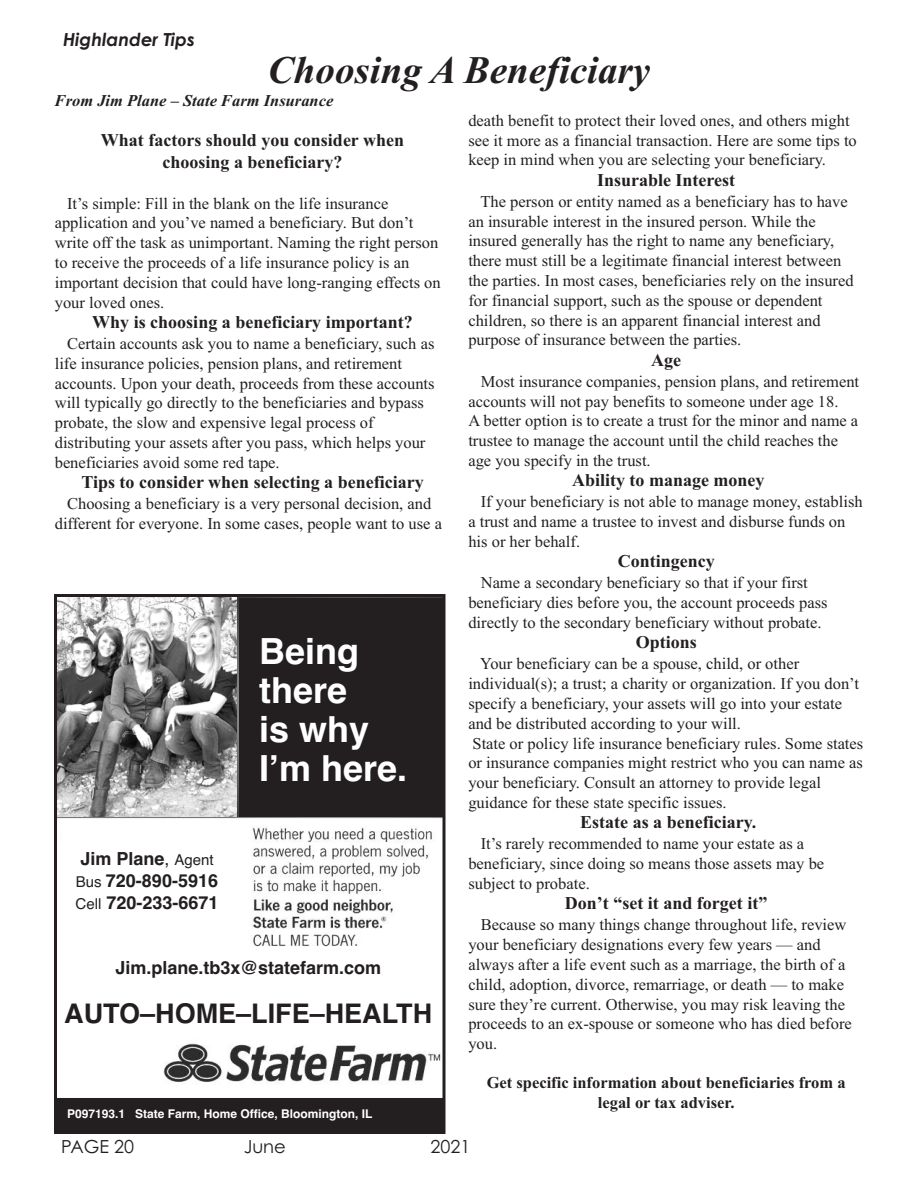
<style>
.page{position:relative;width:918px;height:1188px;background:#fff}
.page>*{position:absolute;margin:0;border:0;box-sizing:border-box;transform-origin:0 0}
.t1{font:italic 700 39px "Times New Roman";color:#231f20}
.t2{font:700 36px/39px "Helvetica";color:#fff}
.t3{font:700 27px "Helvetica";color:#231f20}
.t4{font:18px/21.6px "Times New Roman PS Bold MT TT";color:#231f20;text-align:center}
.t5{font:700 18px/21.6px "Helvetica";color:#231f20}
.t6{font:18px "Century Gothic";color:#231f20}
.t7{font:italic 700 18px "Century Gothic";color:#231f20}
.t8{font:16.5px/19.8px "Times New Roman";color:#231f20}
.t9{font:16.5px/19.8px "Times New Roman PS Bold MT TT";color:#231f20;text-align:center}
.t10{font:italic 700 16.5px "Times New Roman";color:#231f20}
.t11{font:700 12px "Helvetica";color:#fff}
.s1{font-weight:400}
.s2{font-weight:400;font-size:15px}
</style>
<div class="page">
<img style="left:58px;top:598px;width:384px;height:484px">
<div style="left:54px;top:594px;width:392px;height:540px;border:3px solid #231f20"></div>
<img style="left:58px;top:598px;width:179px;height:219px">
<div style="left:239px;top:598px;width:203px;height:219px;background:#231f20"></div>
<div style="left:62px;top:830px;width:170px;height:102px;background:#fff"></div>
<div style="left:58px;top:960px;width:381px;height:71px;background:#fff"></div>
<div style="left:57px;top:1098px;width:385px;height:33px;background:#231f20"></div>
<p class="t7" style="left:63px;top:29px;width:134px">Highlander Tips</p>
<p class="t1" style="left:268px;top:47px;width:384px">Choosing A Beneficiary</p>
<p class="t10" style="left:55px;top:91px;width:280px">From Jim Plane – State Farm Insurance</p>
<p class="t4" style="left:101px;top:129px;width:305px">What factors should you consider when choosing a beneficiary?</p>
<p class="t8" style="left:55px;top:193px;width:387px;text-indent:12px">It’s simple: Fill in the blank on the life insurance application and you’ve named a beneficiary. But don’t write off the task as unimportant. Naming the right person to receive the proceeds of a life insurance policy is an important decision that could have long-ranging effects on your loved ones.</p>
<p class="t4" style="left:92px;top:311px;width:322px">Why is choosing a beneficiary important?</p>
<p class="t8" style="left:55px;top:333px;width:381px;text-indent:12px">Certain accounts ask you to name a beneficiary, such as life insurance policies, pension plans, and retirement accounts. Upon your death, proceeds from these accounts will typically go directly to the beneficiaries and bypass probate, the slow and expensive legal process of distributing your assets after you pass, which helps your beneficiaries avoid some red tape.</p>
<p class="t4" style="left:81px;top:471px;width:344px">Tips to consider when selecting a beneficiary</p>
<p class="t8" style="left:55px;top:494px;width:389px;text-align:center">Choosing a beneficiary is a very personal decision, and different for everyone. In some cases, people want to use a</p>
<p class="t5" style="left:76px;top:848px;width:144px">Jim Plane<span class="s1">,</span> <span class="s2">Agent<br>Bus</span> 720-890-5916<br><span class="s2">Cell</span> 720-233-6671</p>
<p class="t2" style="left:259px;top:632px;width:150px">Being there<br>is why<br>I’m here.</p>
<p class="t5" style="left:115px;top:956px;width:267px">Jim.plane.tb3x@statefarm.com</p>
<p class="t3" style="left:64px;top:998px;width:370px">AUTO–HOME–LIFE–HEALTH</p>
<p class="t11" style="left:67px;top:1107px;width:307px">P097193.1 State Farm, Home Office, Bloomington, IL</p>
<p class="t8" style="left:468px;top:110px;width:390px">death benefit to protect their loved ones, and others might see it more as a financial transaction. Here are some tips to keep in mind when you are selecting your beneficiary.</p>
<p class="t4" style="left:597px;top:169px;width:140px">Insurable Interest</p>
<p class="t8" style="left:468px;top:191px;width:387px;text-indent:12px">The person or entity named as a beneficiary has to have an insurable interest in the insured person. While the insured generally has the right to name any beneficiary, there must still be a legitimate financial interest between the parties. In most cases, beneficiaries rely on the insured for financial support, such as the spouse or dependent children, so there is an apparent financial interest and purpose of insurance between the parties.</p>
<p class="t4" style="left:651px;top:349px;width:31px">Age</p>
<p class="t8" style="left:468px;top:371px;width:392px;text-indent:12px">Most insurance companies, pension plans, and retirement accounts will not pay benefits to someone under age 18.<br>A better option is to create a trust for the minor and name a trustee to manage the account until the child reaches the age you specify in the trust.</p>
<p class="t4" style="left:572px;top:469px;width:194px">Ability to manage money</p>
<p class="t8" style="left:468px;top:492px;width:396px;text-indent:12px">If your beneficiary is not able to manage money, establish a trust and name a trustee to invest and disburse funds on his or her behalf.</p>
<p class="t4" style="left:618px;top:550px;width:99px">Contingency</p>
<p class="t8" style="left:468px;top:573px;width:361px;text-align:center">Name a secondary beneficiary so that if your first beneficiary dies before you, the account proceeds pass directly to the secondary beneficiary without probate.</p>
<p class="t4" style="left:636px;top:631px;width:63px">Options</p>
<p class="t8" style="left:468px;top:654px;width:396px;text-indent:12px">Your beneficiary can be a spouse, child, or other individual(s); a trust; a charity or organization. If you don’t specify a beneficiary, your assets will go into your estate and be distributed according to your will.<br>State or policy life insurance beneficiary rules. Some states or insurance companies might restrict who you can name as your beneficiary. Consult an attorney to provide legal guidance for these state specific issues.</p>
<p class="t4" style="left:580px;top:811px;width:177px">Estate as a beneficiary.</p>
<p class="t8" style="left:468px;top:834px;width:357px;text-indent:12px">It’s rarely recommended to name your estate as a beneficiary, since doing so means those assets may be subject to probate.</p>
<p class="t4" style="left:565px;top:892px;width:204px">Don’t “set it and forget it”</p>
<p class="t8" style="left:468px;top:915px;width:385px;text-indent:12px">Because so many things change throughout life, review your beneficiary designations every few years — and always after a life event such as a marriage, the birth of a child, adoption, divorce, remarriage, or death — to make sure they’re current. Otherwise, you may risk leaving the proceeds to an ex-spouse or someone who has died before you.</p>
<p class="t9" style="left:487px;top:1073px;width:360px">Get specific information about beneficiaries from a legal or tax adviser.</p>
<p class="t6" style="left:61px;top:1136px;width:74px">PAGE 20</p>
<p class="t6" style="left:244px;top:1136px;width:44px">June</p>
<p class="t6" style="left:431px;top:1136px;width:41px">2021</p>
</div>
